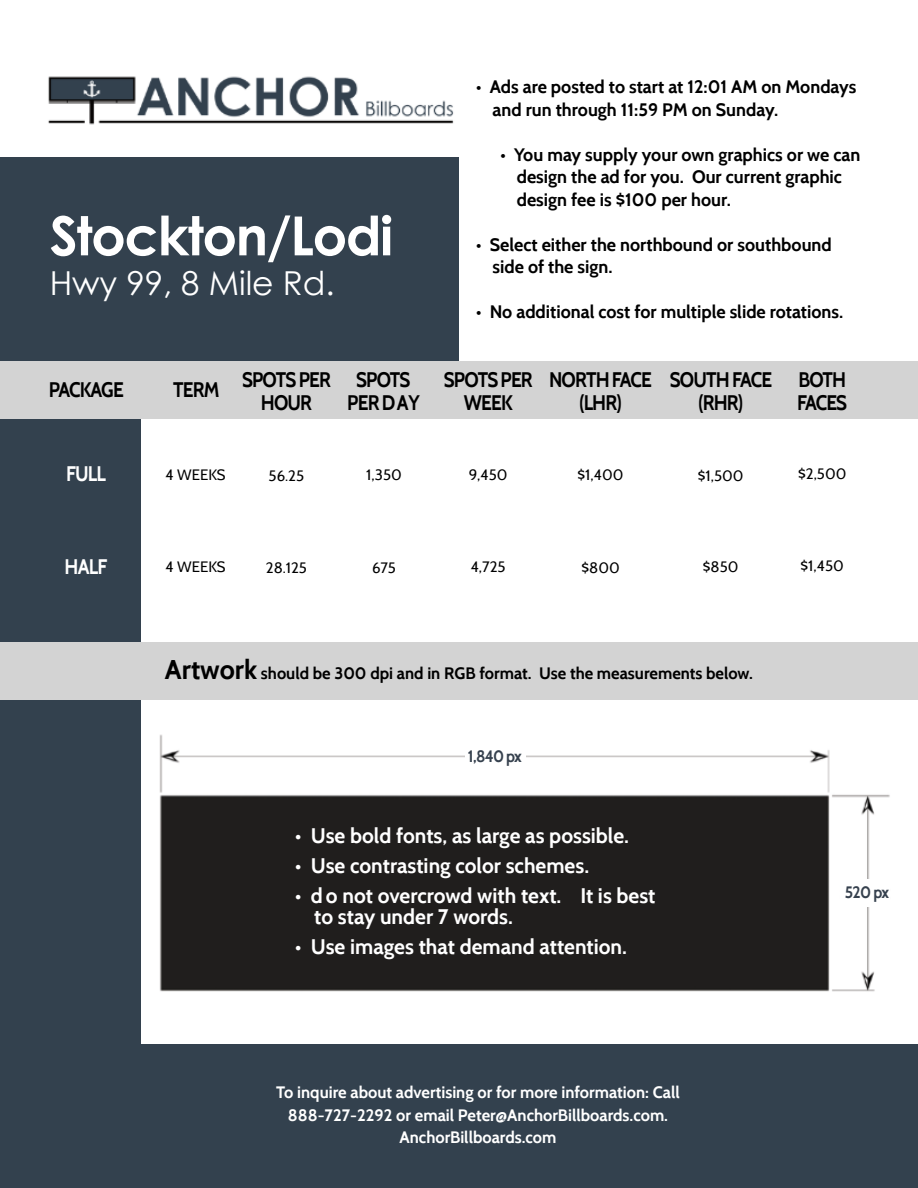
<style>
.page{position:relative;width:918px;height:1188px;background:#fff}
.page>*{position:absolute;margin:0;border:0;box-sizing:border-box;transform-origin:0 0}
.t1{font:700 54px "Century Gothic";letter-spacing:-.025em;color:#fff}
.t2{font:33px "Century Gothic";color:#fff}
.t3{font:700 21px/21px "Cabin";color:#fff}
.t4{font:700 21px/22.5px "Cabin";letter-spacing:-.045em;color:#000;text-align:center;scale:.9 1}
.t5{font:700 21px "Cabin";color:#fff;scale:.9 1}
.t6{font:700 18px/22.5px "Cabin";color:#000}
.t7{font:700 16.5px/22.5px "Cabin";color:#fff;text-align:center}
.t8{font:700 16.5px "Cabin";color:#000}
.t9{font:700 16.5px "Cabin";letter-spacing:-.045em;color:#36414e;scale:.95 1}
.t10{font:15px "Cabin";color:#000}
.s1{font-size:27px}
</style>
<div class="page">
<img style="left:159px;top:734px;width:731px;height:258px">
<div style="left:465px;top:748px;width:60px;height:21px;background:#fff"></div>
<div style="left:0;top:158px;width:459px;height:204px;background:#33414e"></div>
<div style="left:0;top:298px;width:141px;height:890px;background:#33414e"></div>
<div style="left:0;top:1044px;width:918px;height:144px;background:#33414e"></div>
<div style="left:0;top:361px;width:918px;height:58px;background:#d3d3d3"></div>
<div style="left:0;top:642px;width:918px;height:58px;background:#d3d3d3"></div>
<img style="left:48px;top:76px;width:406px;height:49px">
<div style="left:470px;top:748px;width:50px;height:28px;background:#fff"></div>
<div style="left:840px;top:879px;width:49px;height:28px;background:#fff"></div>
<h1 class="t1" style="left:50px;top:215px;width:345px">Stockton/Lodi</h1>
<h2 class="t2" style="left:50px;top:270px;width:286px">Hwy 99, 8 Mile Rd.</h2>
<p class="t6" style="left:492px;top:76px;width:365px;text-indent:-16px">• Ads are posted to start at 12:01 AM on Mondays and run through 11:59 PM on Sunday.</p>
<p class="t6" style="left:517px;top:143px;width:345px;text-indent:-16px">• You may supply your own graphics or we can design the ad for you. Our current graphic design fee is $100 per hour.</p>
<p class="t6" style="left:492px;top:233px;width:341px;text-indent:-16px">• Select either the northbound or southbound side of the sign.</p>
<p class="t6" style="left:476px;top:301px;width:369px">• No additional cost for multiple slide rotations.</p>
<p class="t4" style="left:49px;top:378px;width:85px">PACKAGE</p>
<p class="t4" style="left:173px;top:378px;width:53px">TERM</p>
<p class="t4" style="left:242px;top:368px;width:100px">SPOTS PER<br>HOUR</p>
<p class="t4" style="left:347px;top:368px;width:82px">SPOTS<br>PER DAY</p>
<p class="t4" style="left:444px;top:368px;width:100px">SPOTS PER<br>WEEK</p>
<p class="t4" style="left:549px;top:368px;width:116px">NORTH FACE (LHR)</p>
<p class="t4" style="left:670px;top:368px;width:115px">SOUTH FACE (RHR)</p>
<p class="t4" style="left:797px;top:368px;width:57px;text-align:left">BOTH<br>FACES</p>
<p class="t5" style="left:66px;top:461px;width:46px">FULL</p>
<p class="t5" style="left:65px;top:553px;width:49px">HALF</p>
<p class="t10" style="left:165px;top:465px;width:62px">4 WEEKS</p>
<p class="t10" style="left:269px;top:466px;width:37px">56.25</p>
<p class="t10" style="left:366px;top:465px;width:37px">1,350</p>
<p class="t10" style="left:469px;top:465px;width:40px">9,450</p>
<p class="t10" style="left:578px;top:466px;width:48px">$1,400</p>
<p class="t10" style="left:698px;top:466px;width:47px">$1,500</p>
<p class="t10" style="left:798px;top:465px;width:50px">$2,500</p>
<p class="t10" style="left:165px;top:558px;width:62px">4 WEEKS</p>
<p class="t10" style="left:266px;top:558px;width:43px">28.125</p>
<p class="t10" style="left:372px;top:559px;width:26px">675</p>
<p class="t10" style="left:471px;top:557px;width:36px">4,725</p>
<p class="t10" style="left:582px;top:558px;width:40px">$800</p>
<p class="t10" style="left:703px;top:558px;width:37px">$850</p>
<p class="t10" style="left:801px;top:557px;width:45px">$1,450</p>
<p class="t8" style="left:165px;top:663px;width:590px"><span class="s1">Artwork</span> should be 300 dpi and in RGB format. Use the measurements below.</p>
<p class="t9" style="left:468px;top:746px;width:58px">1,840 px</p>
<p class="t3" style="left:295px;top:825px;width:335px">• Use bold fonts, as large as possible.</p>
<p class="t3" style="left:295px;top:855px;width:295px">• Use contrasting color schemes.</p>
<p class="t3" style="left:314px;top:885px;width:343px;text-indent:-19px">• d o not overcrowd with text. It is best to stay under 7 words.</p>
<p class="t3" style="left:295px;top:936px;width:333px">• Use images that demand attention.</p>
<p class="t9" style="left:845px;top:882px;width:48px">520 px</p>
<p class="t7" style="left:276px;top:1081px;width:405px">To inquire about advertising or for more information: Call<br>888-727-2292 or email Peter@AnchorBillboards.com.<br>AnchorBillboards.com</p>
</div>
